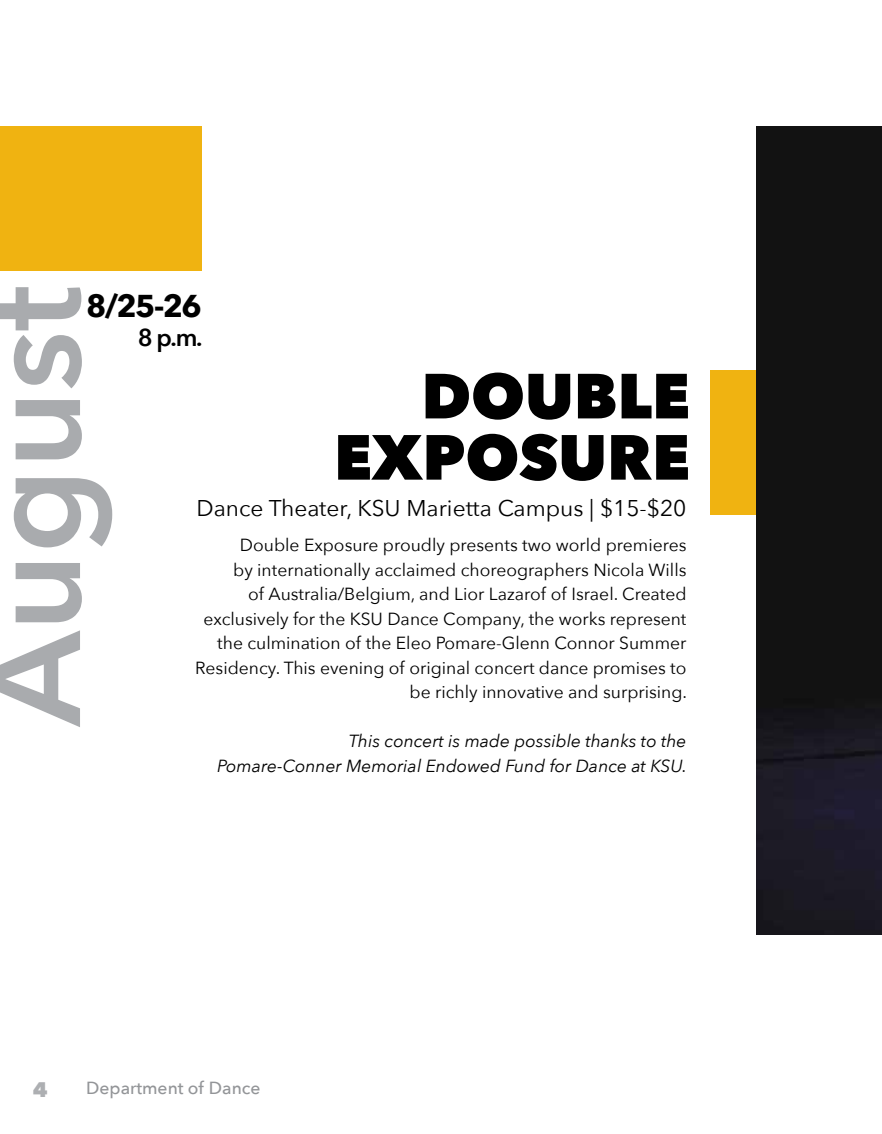
<style>
.page{position:relative;width:882px;height:1134px;background:#fff}
.page>*{position:absolute;margin:0;border:0;box-sizing:border-box;transform-origin:0 0}
.t1{font:600 134.22px "Avenir Next";color:#a9abae}
.t2{font:800 63px/61.2px "Avenir Next";color:#000;text-align:right}
.t3{font:700 31.5px "Avenir Next";color:#000}
.t4{font:600 24.5px "Avenir Next";color:#000}
.t5{font:22.75px "Avenir Next";color:#000}
.t6{font:800 21px "Avenir Next";color:#adafb2}
.t7{font:17.5px/24.5px "Avenir Next";color:#000;text-align:right}
.t8{font:italic 17.5px/24.5px "Avenir Next";color:#000;text-align:right}
.t9{font:500 17.5px "Avenir Next";color:#939598}
</style>
<div class="page">
<div style="left:0;top:126px;width:202px;height:144px;background:#f0b311"></div>
<div style="left:710px;top:370px;width:172px;height:144px;background:#f0b311"></div>
<img style="left:756px;top:126px;width:126px;height:809px">
<h1 class="t1" style="left:-82px;top:726px;width:443px;rotate:-90deg">August</h1>
<h3 class="t3" style="left:86px;top:278px;width:117px">8/25-26</h3>
<h3 class="t4" style="left:138px;top:317px;width:66px">8 p.m.</h3>
<h2 class="t2" style="left:334px;top:365px;width:358px">DOUBLE<br>EXPOSURE</h2>
<h3 class="t5" style="left:197px;top:489px;width:491px">Dance Theater, KSU Marietta Campus | $15-$20</h3>
<p class="t7" style="left:195px;top:532px;width:493px">Double Exposure proudly presents two world premieres<br>by internationally acclaimed choreographers Nicola Wills<br>of Australia/Belgium, and Lior Lazarof of Israel. Created exclusively for the KSU Dance Company, the works represent the culmination of the Eleo Pomare-Glenn Connor Summer Residency. This evening of original concert dance promises to be richly innovative and surprising.</p>
<p class="t8" style="left:217px;top:728px;width:471px">This concert is made possible thanks to the<br>Pomare-Conner Memorial Endowed Fund for Dance at KSU.</p>
<p class="t6" style="left:33px;top:1077px;width:16px">4</p>
<p class="t9" style="left:86px;top:1073px;width:176px">Department of Dance</p>
</div>
